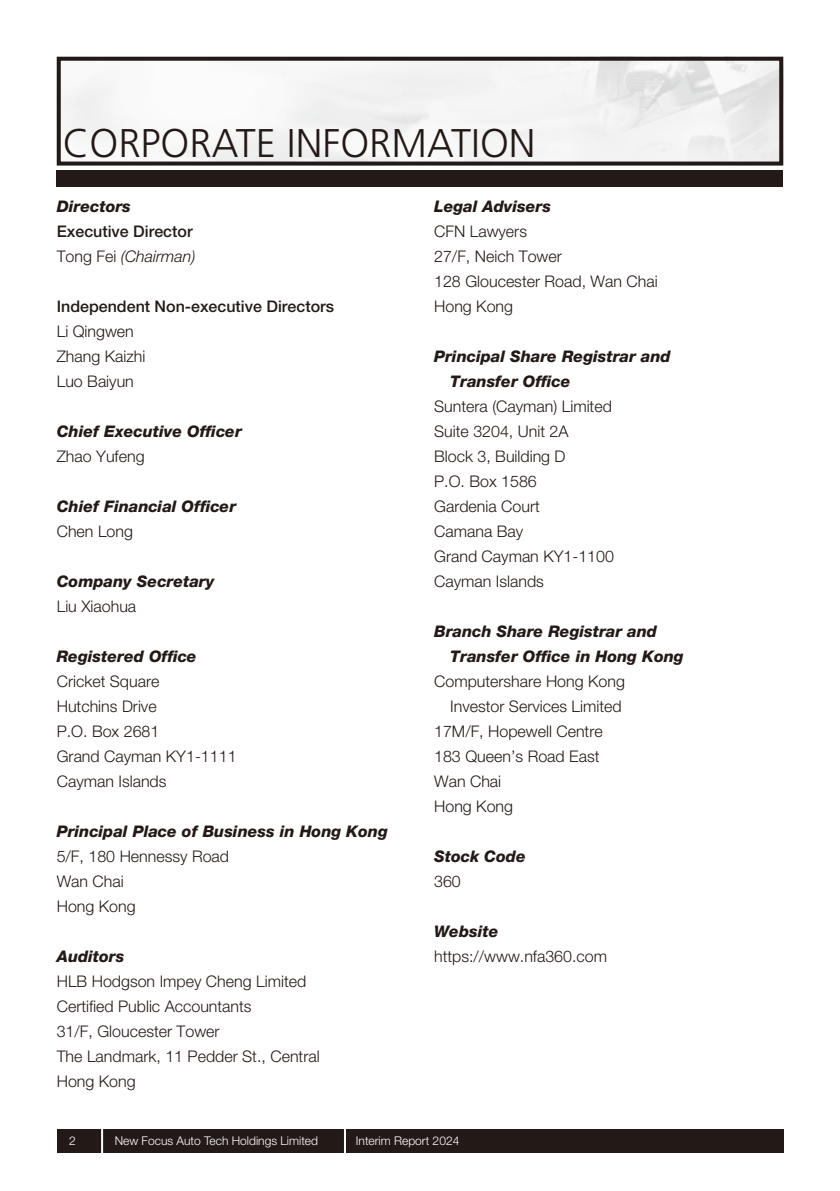
<style>
.page{position:relative;width:840px;height:1191px;background:#fff}
.page>*{position:absolute;margin:0;border:0;box-sizing:border-box;transform-origin:0 0}
.t1{font:300 40px "Frutiger LT Std";color:#231916}
.t2{font:300 16px/25px "Helvetica Neue LT Std";color:#231916}
.t3{font:italic 800 16px/25px "Helvetica Neue LT Std";color:#231916}
.t4{font:500 16px/25px "Helvetica Neue LT Std";color:#231916}
.t5{font:300 12px "Helvetica Neue LT Std";color:#fff}
.s1{font-weight:300}
.s2{font-weight:300;font-style:italic}
</style>
<div class="page">
<div style="left:57px;top:1128px;width:725px;height:24px;background:#231916"></div>
<hr style="left:101px;top:1126px;width:2px;height:29px;background:#fff">
<hr style="left:344px;top:1126px;width:2px;height:28px;background:#fff">
<div style="left:57px;top:57px;width:725px;height:108px;border:4px solid #231916"></div>
<div style="left:57px;top:170px;width:725px;height:16px;background:#231916"></div>
<h1 class="t1" style="left:63px;top:124px;width:474px">CORPORATE INFORMATION</h1>
<p class="t3" style="left:57px;top:195px;width:76px">Directors</p>
<p class="t4" style="left:57px;top:220px;width:140px">Executive Director<br><span class="s1">Tong Fei</span> <span class="s2">(Chairman)</span></p>
<p class="t4" style="left:57px;top:295px;width:279px">Independent Non-executive Directors</p>
<p class="t2" style="left:57px;top:320px;width:90px">Li Qingwen<br>Zhang Kaizhi<br>Luo Baiyun</p>
<p class="t3" style="left:57px;top:420px;width:186px">Chief Executive Officer</p>
<p class="t2" style="left:57px;top:445px;width:89px">Zhao Yufeng</p>
<p class="t3" style="left:57px;top:495px;width:181px">Chief Financial Officer</p>
<p class="t2" style="left:57px;top:520px;width:78px">Chen Long</p>
<p class="t3" style="left:57px;top:570px;width:159px">Company Secretary</p>
<p class="t2" style="left:57px;top:595px;width:81px">Liu Xiaohua</p>
<p class="t3" style="left:57px;top:645px;width:141px">Registered Office</p>
<p class="t2" style="left:57px;top:670px;width:181px">Cricket Square<br>Hutchins Drive<br>P.O. Box 2681<br>Grand Cayman KY1-1111<br>Cayman Islands</p>
<p class="t3" style="left:57px;top:820px;width:332px">Principal Place of Business in Hong Kong</p>
<p class="t2" style="left:57px;top:845px;width:174px">5/F, 180 Hennessy Road<br>Wan Chai<br>Hong Kong</p>
<p class="t3" style="left:57px;top:945px;width:69px">Auditors</p>
<p class="t2" style="left:57px;top:970px;width:264px">HLB Hodgson Impey Cheng Limited<br>Certified Public Accountants<br>31/F, Gloucester Tower<br>The Landmark, 11 Pedder St., Central<br>Hong Kong</p>
<p class="t3" style="left:434px;top:195px;width:118px">Legal Advisers</p>
<p class="t2" style="left:434px;top:220px;width:225px">CFN Lawyers<br>27/F, Neich Tower<br>128 Gloucester Road, Wan Chai<br>Hong Kong</p>
<p class="t3" style="left:450px;top:345px;width:222px;text-indent:-16px">Principal Share Registrar and<br>Transfer Office</p>
<p class="t2" style="left:434px;top:395px;width:181px">Suntera (Cayman) Limited<br>Suite 3204, Unit 2A<br>Block 3, Building D<br>P.O. Box 1586<br>Gardenia Court<br>Camana Bay<br>Grand Cayman KY1-1100<br>Cayman Islands</p>
<p class="t3" style="left:450px;top:620px;width:235px;text-indent:-16px">Branch Share Registrar and<br>Transfer Office in Hong Kong</p>
<p class="t2" style="left:434px;top:670px;width:192px">Computershare Hong Kong</p>
<p class="t2" style="left:450px;top:695px;width:173px">Investor Services Limited</p>
<p class="t2" style="left:434px;top:720px;width:170px">17M/F, Hopewell Centre</p>
<p class="t2" style="left:434px;top:745px;width:167px">183 Queen’s Road East</p>
<p class="t2" style="left:434px;top:770px;width:68px">Wan Chai</p>
<p class="t2" style="left:434px;top:795px;width:80px">Hong Kong</p>
<p class="t3" style="left:434px;top:845px;width:93px">Stock Code</p>
<p class="t2" style="left:434px;top:870px;width:28px">360</p>
<p class="t3" style="left:434px;top:920px;width:66px">Website</p>
<p class="t2" style="left:434px;top:945px;width:174px">https://www.nfa360.com</p>
<p class="t5" style="left:69px;top:1136px;width:8px">2</p>
<p class="t5" style="left:115px;top:1136px;width:205px">New Focus Auto Tech Holdings Limited</p>
<p class="t5" style="left:355px;top:1136px;width:105px">Interim Report 2024</p>
</div>
